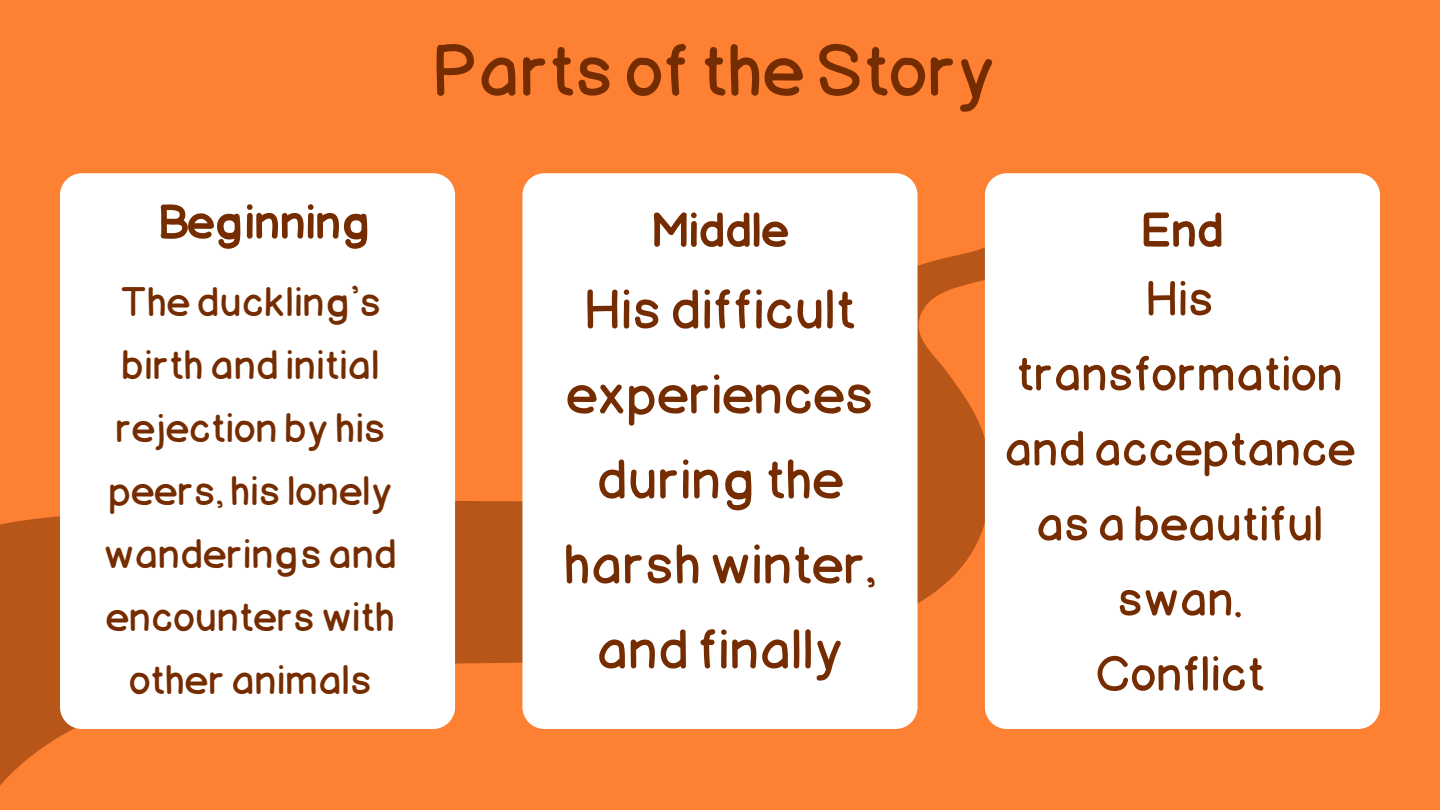
<style>
.page{position:relative;width:1440px;height:810px;background:#fd8033}
.page>*{position:absolute;margin:0;border:0;box-sizing:border-box;transform-origin:0 0}
.t1{font:300 80px "DG Jory";color:#742c00}
.t2{font:300 60.7px/85px "DG Jory";color:#742c00;text-align:center}
.t3{font:300 53.6px/75px "DG Jory";color:#742c00;text-align:center}
.t4{font:51.8px "DG Jory";color:#742c00}
.t5{font:300 45px/63px "DG Jory";color:#742c00;text-align:center}
</style>
<div class="page">
<svg style="left:0;top:206px;width:1002px;height:579px"></svg>
<div style="left:60px;top:173px;width:395px;height:556px;background:#fff;border-radius:22px"></div>
<div style="left:522px;top:173px;width:396px;height:556px;background:#fff;border-radius:22px"></div>
<div style="left:985px;top:173px;width:395px;height:556px;background:#fff;border-radius:22px"></div>
<h1 class="t1" style="left:433px;top:41px;width:564px">Parts oftheStory</h1>
<p class="t4" style="left:159px;top:203px;width:214px">Beginning</p>
<p class="t4" style="left:652px;top:211px;width:138px">Middle</p>
<p class="t4" style="left:1142px;top:211px;width:83px">End</p>
<p class="t5" style="left:104px;top:276px;width:294px">The duckling's birth and initial rejection by his peers, his lonely wanderings and encounters with other animals</p>
<h2 class="t2" style="left:563px;top:275px;width:314px">His difficult experiences during the harsh winter, and finally</h2>
<p class="t3" style="left:1004px;top:268px;width:352px">His transformation and acceptance as a beautiful swan.<br>Conflict</p>
</div>
